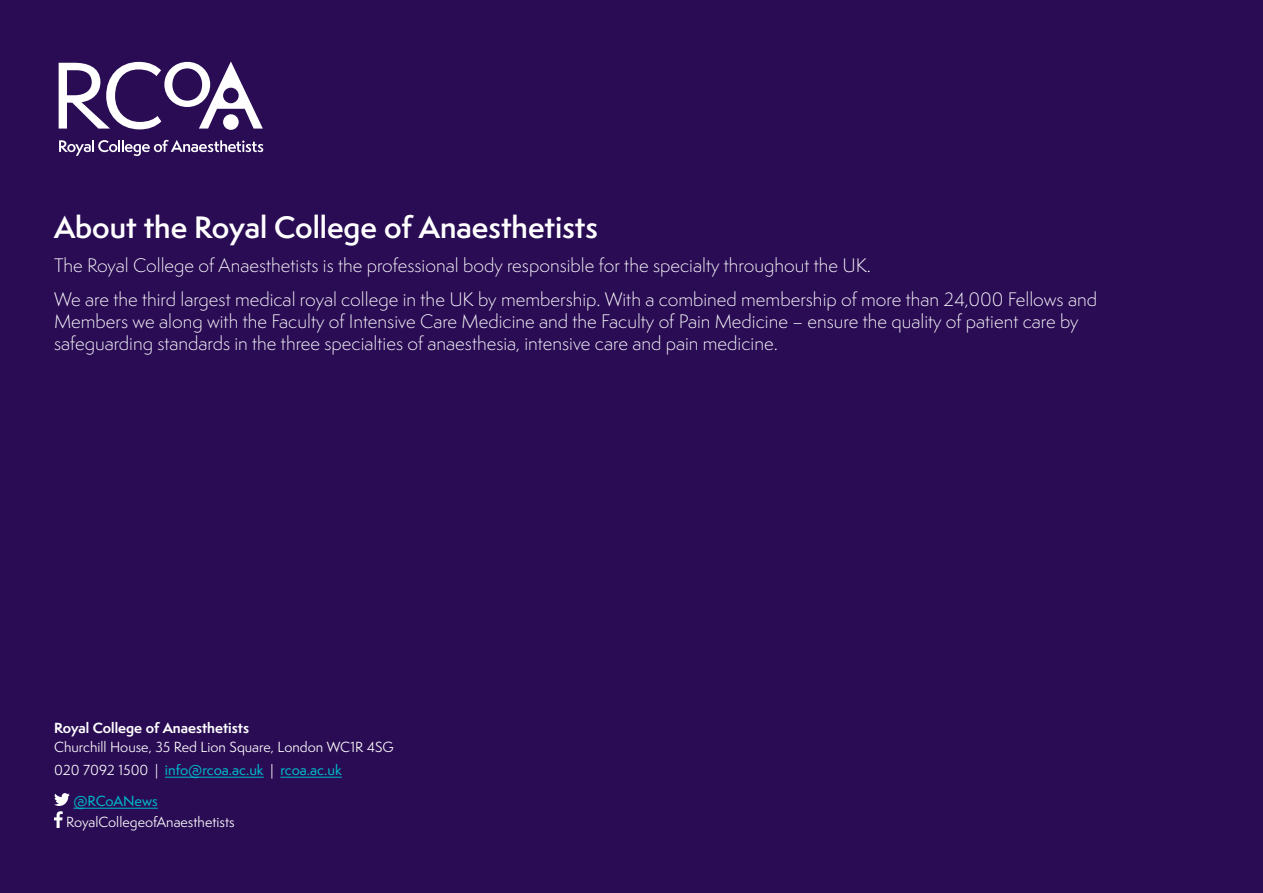
<style>
.page{position:relative;width:1263px;height:893px;background:#2a0c54}
.page>*{position:absolute;margin:0;border:0;box-sizing:border-box;transform-origin:0 0}
.t1{font:600 28.5px "Semplicita Pro";color:#fff}
.t2{font:300 18px/34.3px "Semplicita Pro";color:#fff}
.t3{font:13.5px/22.5px "Semplicita Pro";color:#fff}
.t4{font:700 13.5px "Semplicita Pro";color:#fff}
.t5{font:500 13.5px "Semplicita Pro";letter-spacing:-.005em;color:#00b6c8}
.s1{font-weight:500;color:#00b6c8}
</style>
<div class="page">
<hr style="left:165px;top:777px;width:99px;height:1px;background:#00b6c8">
<hr style="left:280px;top:777px;width:62px;height:1px;background:#00b6c8">
<hr style="left:73px;top:808px;width:85px;height:1px;background:#00b6c8">
<svg style="left:54px;top:793px;width:16px;height:35px"></svg>
<svg style="left:59px;top:140px;width:204px;height:16px"></svg>
<svg style="left:59px;top:61px;width:204px;height:68px"></svg>
<h1 class="t1" style="left:54px;top:206px;width:545px">About the Royal College of Anaesthetists</h1>
<p class="t2" style="left:54px;top:248px;width:1044px">The Royal College of Anaesthetists is the professional body responsible for the specialty throughout the UK.<br>We are the third largest medical royal college in the UK by membership. With a combined membership of more than 24,000 Fellows and</p>
<p class="t2" style="left:54px;top:310px;width:1026px;line-height:21.6px">Members we along with the Faculty of Intensive Care Medicine and the Faculty of Pain Medicine – ensure the quality of patient care by safeguarding standards in the three specialties of anaesthesia, intensive care and pain medicine.</p>
<p class="t4" style="left:54px;top:718px;width:197px">Royal College of Anaesthetists</p>
<p class="t3" style="left:54px;top:736px;width:341px">Churchill House, 35 Red Lion Square, London WC1R 4SG<br>020 7092 1500 | <span class="s1">info@rcoa.ac.uk</span> | <span class="s1">rcoa.ac.uk</span></p>
<p class="t5" style="left:73px;top:791px;width:86px">@RCoANews</p>
<p class="t3" style="left:66px;top:810px;width:170px">RoyalCollegeofAnaesthetists</p>
</div>
